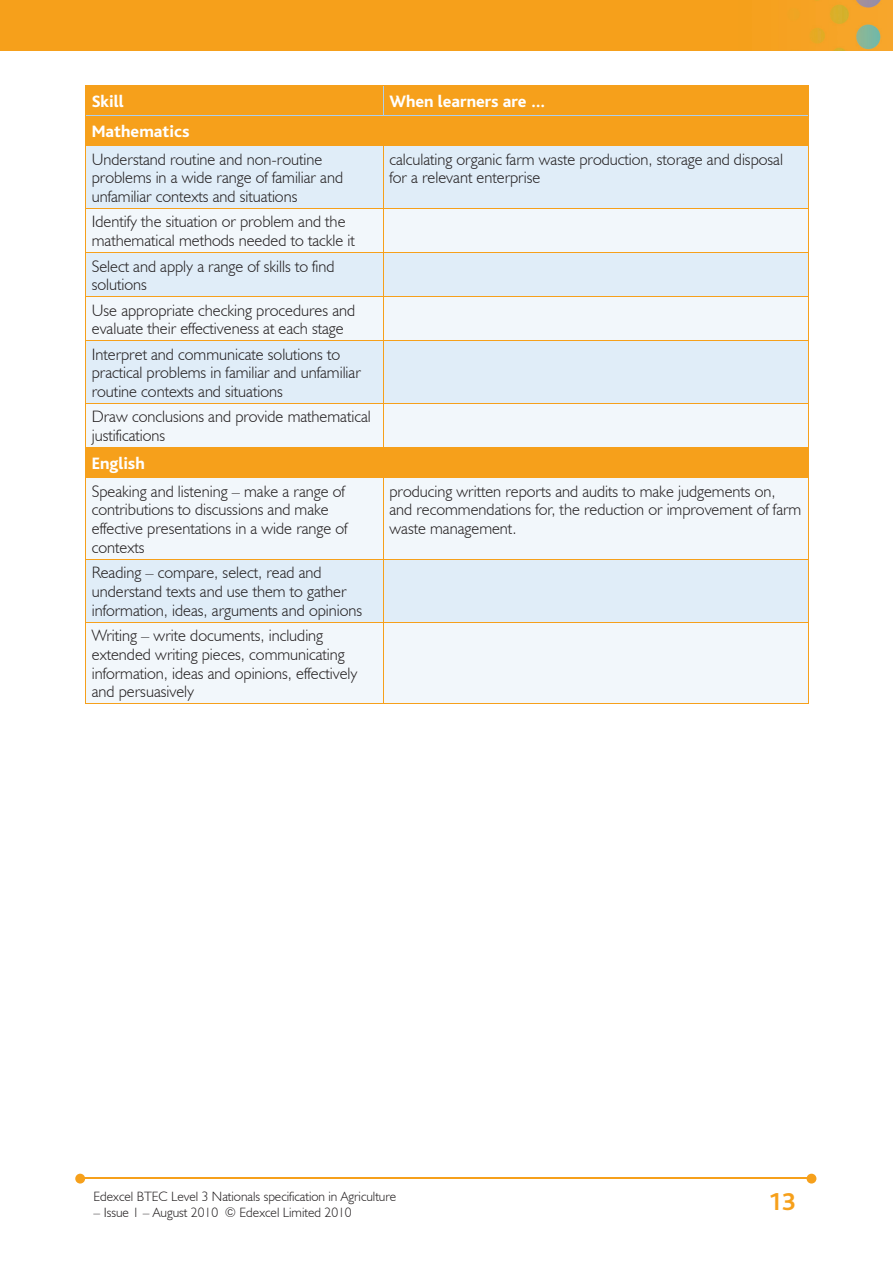
<style>
.page{position:relative;width:893px;height:1263px;background:#fff}
.page>*{position:absolute;margin:0;border:0;box-sizing:border-box;transform-origin:0 0}
.t1{font:700 25.5px "Bliss";color:#f6a01b}
.t2{font:800 17.25px "Bliss";color:#fff}
.t3{font:300 16.5px/18.8px "Humanist 521 BT";color:#231f20}
.t4{font:300 13.5px "Humanist 521 BT";color:#231f20}
</style>
<div class="page">
<img style="left:0;top:0;width:893px;height:51px">
<hr style="left:82px;top:1178px;width:728px;height:1px;background:#f6a01b">
<svg style="left:807px;top:1174px;width:9px;height:9px"></svg>
<svg style="left:75px;top:1174px;width:10px;height:9px"></svg>
<div style="left:86px;top:86px;width:722px;height:59px;background:#f6a01b"></div>
<div style="left:86px;top:146px;width:722px;height:62px;background:#e0edf8"></div>
<svg style="left:86px;top:209px;width:722px;height:494px;fill:#f2f7fb"></svg>
<hr style="left:86px;top:115px;width:297px;height:1px;background:#accfed">
<hr style="left:383px;top:115px;width:425px;height:1px;background:#accfed">
<hr style="left:85px;top:86px;width:1px;height:30px;background:#f6a01b">
<hr style="left:808px;top:86px;width:1px;height:30px;background:#f6a01b">
<hr style="left:85px;top:85px;width:298px;height:1px;background:#f6a01b">
<hr style="left:383px;top:85px;width:426px;height:1px;background:#f6a01b">
<svg style="left:383px;top:86px;width:1px;height:59px"></svg>
<svg style="left:85px;top:116px;width:1px;height:29px"></svg>
<svg style="left:808px;top:116px;width:1px;height:29px"></svg>
<hr style="left:85px;top:146px;width:1px;height:62px;background:#f6a01b">
<hr style="left:85px;top:145px;width:298px;height:1px;background:#f6a01b">
<hr style="left:383px;top:146px;width:1px;height:62px;background:#f6a01b">
<hr style="left:808px;top:146px;width:1px;height:62px;background:#f6a01b">
<hr style="left:383px;top:145px;width:426px;height:1px;background:#f6a01b">
<hr style="left:85px;top:209px;width:1px;height:43px;background:#f6a01b">
<hr style="left:85px;top:208px;width:298px;height:1px;background:#f6a01b">
<hr style="left:383px;top:209px;width:1px;height:43px;background:#f6a01b">
<hr style="left:808px;top:209px;width:1px;height:43px;background:#f6a01b">
<hr style="left:383px;top:208px;width:426px;height:1px;background:#f6a01b">
<hr style="left:85px;top:253px;width:1px;height:43px;background:#f6a01b">
<hr style="left:85px;top:252px;width:298px;height:1px;background:#f6a01b">
<hr style="left:383px;top:253px;width:1px;height:43px;background:#f6a01b">
<hr style="left:808px;top:253px;width:1px;height:43px;background:#f6a01b">
<hr style="left:383px;top:252px;width:426px;height:1px;background:#f6a01b">
<hr style="left:85px;top:297px;width:1px;height:43px;background:#f6a01b">
<hr style="left:85px;top:296px;width:298px;height:1px;background:#f6a01b">
<hr style="left:383px;top:297px;width:1px;height:43px;background:#f6a01b">
<hr style="left:808px;top:297px;width:1px;height:43px;background:#f6a01b">
<hr style="left:383px;top:296px;width:426px;height:1px;background:#f6a01b">
<hr style="left:85px;top:341px;width:1px;height:62px;background:#f6a01b">
<hr style="left:85px;top:340px;width:298px;height:1px;background:#f6a01b">
<hr style="left:383px;top:341px;width:1px;height:62px;background:#f6a01b">
<hr style="left:808px;top:341px;width:1px;height:62px;background:#f6a01b">
<hr style="left:383px;top:340px;width:426px;height:1px;background:#f6a01b">
<hr style="left:85px;top:404px;width:1px;height:43px;background:#f6a01b">
<hr style="left:85px;top:403px;width:298px;height:1px;background:#f6a01b">
<hr style="left:383px;top:404px;width:1px;height:43px;background:#f6a01b">
<hr style="left:808px;top:404px;width:1px;height:43px;background:#f6a01b">
<hr style="left:383px;top:403px;width:426px;height:1px;background:#f6a01b">
<svg style="left:383px;top:448px;width:1px;height:29px"></svg>
<svg style="left:85px;top:448px;width:1px;height:29px"></svg>
<svg style="left:808px;top:448px;width:1px;height:29px"></svg>
<hr style="left:85px;top:447px;width:298px;height:1px;background:#f6a01b">
<hr style="left:383px;top:447px;width:426px;height:1px;background:#f6a01b">
<hr style="left:85px;top:478px;width:1px;height:81px;background:#f6a01b">
<hr style="left:85px;top:477px;width:298px;height:1px;background:#f6a01b">
<hr style="left:383px;top:478px;width:1px;height:81px;background:#f6a01b">
<hr style="left:808px;top:478px;width:1px;height:81px;background:#f6a01b">
<hr style="left:383px;top:477px;width:426px;height:1px;background:#f6a01b">
<hr style="left:85px;top:560px;width:1px;height:62px;background:#f6a01b">
<hr style="left:85px;top:559px;width:298px;height:1px;background:#f6a01b">
<hr style="left:383px;top:560px;width:1px;height:62px;background:#f6a01b">
<hr style="left:808px;top:560px;width:1px;height:62px;background:#f6a01b">
<hr style="left:383px;top:559px;width:426px;height:1px;background:#f6a01b">
<hr style="left:85px;top:703px;width:298px;height:1px;background:#f6a01b">
<hr style="left:85px;top:622px;width:1px;height:81px;background:#f6a01b">
<hr style="left:85px;top:622px;width:298px;height:1px;background:#f6a01b">
<hr style="left:383px;top:703px;width:426px;height:1px;background:#f6a01b">
<hr style="left:383px;top:622px;width:1px;height:81px;background:#f6a01b">
<hr style="left:808px;top:622px;width:1px;height:81px;background:#f6a01b">
<hr style="left:383px;top:622px;width:426px;height:1px;background:#f6a01b">
<p class="t2" style="left:92px;top:93px;width:33px">Skill</p>
<p class="t2" style="left:389px;top:93px;width:158px">When learners are …</p>
<p class="t2" style="left:92px;top:123px;width:99px">Mathematics</p>
<p class="t3" style="left:92px;top:149px;width:253px">Understand routine and non-routine problems in a wide range of familiar and unfamiliar contexts and situations</p>
<p class="t3" style="left:389px;top:149px;width:395px">calculating organic farm waste production, storage and disposal for a relevant enterprise</p>
<p class="t3" style="left:92px;top:212px;width:265px">Identify the situation or problem and the mathematical methods needed to tackle it</p>
<p class="t3" style="left:92px;top:256px;width:244px">Select and apply a range of skills to find solutions</p>
<p class="t3" style="left:92px;top:300px;width:265px">Use appropriate checking procedures and evaluate their effectiveness at each stage</p>
<p class="t3" style="left:92px;top:344px;width:270px">Interpret and communicate solutions to practical problems in familiar and unfamiliar routine contexts and situations</p>
<p class="t3" style="left:92px;top:407px;width:280px">Draw conclusions and provide mathematical justifications</p>
<p class="t2" style="left:92px;top:455px;width:55px">English</p>
<p class="t3" style="left:92px;top:481px;width:257px">Speaking and listening – make a range of contributions to discussions and make effective presentations in a wide range of contexts</p>
<p class="t3" style="left:389px;top:481px;width:413px">producing written reports and audits to make judgements on, and recommendations for, the reduction or improvement of farm waste management.</p>
<p class="t3" style="left:92px;top:563px;width:272px">Reading – compare, select, read and understand texts and use them to gather information, ideas, arguments and opinions</p>
<p class="t3" style="left:92px;top:626px;width:267px">Writing – write documents, including extended writing pieces, communicating information, ideas and opinions, effectively and persuasively</p>
<p class="t4" style="left:94px;top:1188px;width:304px">Edexcel BTEC Level 3 Nationals specification in Agriculture</p>
<p class="t4" style="left:94px;top:1204px;width:260px">– Issue 1 – August 2010 © Edexcel Limited 2010</p>
<h1 class="t1" style="left:768px;top:1189px;width:29px">13</h1>
</div>
